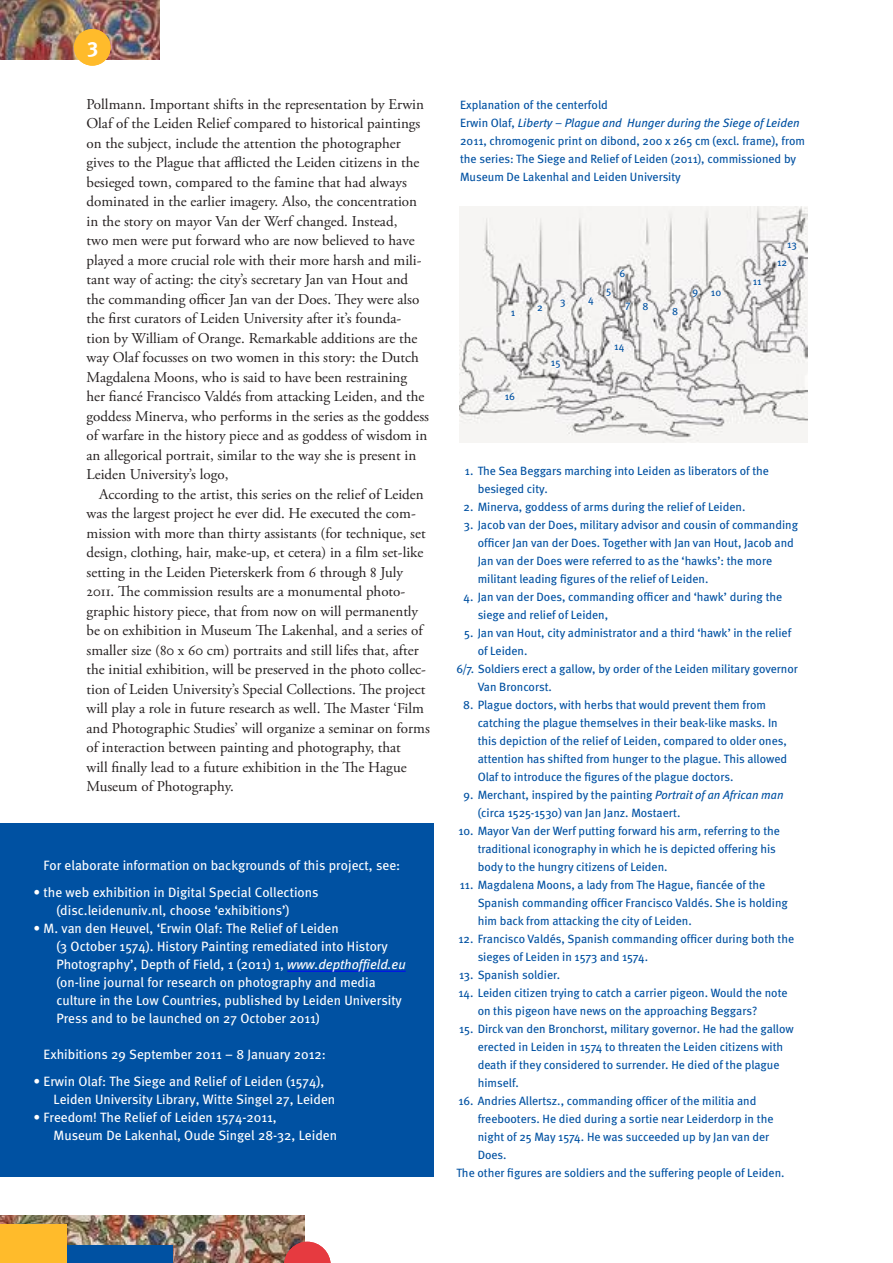
<style>
.page{position:relative;width:893px;height:1263px;background:#fff}
.page>*{position:absolute;margin:0;border:0;box-sizing:border-box;transform-origin:0 0}
.t1{font:700 21px "Meta";color:#fff}
.t2{font:15px/19.5px "Adobe Garamond Pro";color:#241f1f}
.t3{font:13.5px/18px "Meta";color:#fff}
.t4{font:12px/18px "Meta";color:#0051a2}
.t5{font:10.5px "Meta";color:#0051a2}
.s1{font-style:italic}
</style>
<div class="page">
<img style="left:0;top:1215px;width:304px;height:48px">
<div style="left:2px;top:1245px;width:171px;height:18px;background:#0051a2"></div>
<div style="left:0;top:1225px;width:67px;height:38px;background:#ffbb2b"></div>
<svg style="left:284px;top:1242px;width:47px;height:21px"></svg>
<img style="left:0;top:0;width:160px;height:60px">
<div style="left:74px;top:29px;width:37px;height:37px;background:#ffbb2b;border-radius:50%"></div>
<div style="left:0;top:823px;width:434px;height:354px;background:#0051a2"></div>
<hr style="left:287px;top:971px;width:119px;height:1px;background:#00f">
<img style="left:459px;top:207px;width:349px;height:235px">
<h1 class="t1" style="left:87px;top:33px;width:13px">3</h1>
<p class="t2" style="left:87px;top:95px;width:344px">Pollmann. Important shifts in the representation by Erwin Olaf of the Leiden Relief compared to historical paintings on the subject, include the attention the photographer gives to the Plague that afflicted the Leiden citizens in the besieged town, compared to the famine that had always dominated in the earlier imagery. Also, the concentration in the story on mayor Van der Werf changed. Instead,<br>two men were put forward who are now believed to have played a more crucial role with their more harsh and mili&shy;tant way of acting: the city’s secretary Jan van Hout and the commanding officer Jan van der Does. They were also the first curators of Leiden University after it’s founda-<br>tion by William of Orange. Remarkable additions are the way Olaf focusses on two women in this story: the Dutch Magdalena Moons, who is said to have been restraining her fiancé Francisco Valdés from attacking Leiden, and the goddess Minerva, who performs in the series as the goddess of warfare in the history piece and as goddess of wisdom in an allegorical portrait, similar to the way she is present in Leiden University’s logo,</p>
<p class="t2" style="left:87px;top:485px;width:345px;text-indent:13px">According to the artist, this series on the relief of Leiden was the largest project he ever did. He executed the com&shy;mission with more than thirty assistants (for technique, set design, clothing, hair, make-up, et cetera) in a film set-like setting in the Leiden Pieterskerk from 6 through 8 July 2011. The commission results are a monumental photo&shy;graphic history piece, that from now on will permanently be on exhibition in Museum The Lakenhal, and a series of smaller size (80 x 60 cm) portraits and still lifes that, after the initial exhibition, will be preserved in the photo collec&shy;tion of Leiden University’s Special Collections. The project will play a role in future research as well. The Master ‘Film and Photographic Studies’ will organize a seminar on forms of interaction between painting and photography, that<br>will finally lead to a future exhibition in the The Hague Museum of Photography.</p>
<p class="t3" style="left:44px;top:856px;width:358px">For elaborate information on backgrounds of this project, see:</p>
<p class="t3" style="left:34px;top:883px;width:286px;text-align:center">• the web exhibition in Digital Special Collections (disc.leidenuniv.nl, choose ‘exhibitions’)</p>
<p class="t3" style="left:56px;top:919px;width:351px;text-indent:-23px">• M. van den Heuvel, ‘Erwin Olaf: The Relief of Leiden<br>(3 October 1574). History Painting remediated into History Photography’, Depth of Field, 1 (2011) 1, <span class="s1">www.depthoffield.eu </span>(on-line journal for research on photography and media culture in the Low Countries, published by Leiden University Press and to be launched on 27 October 2011)</p>
<p class="t3" style="left:44px;top:1045px;width:284px">Exhibitions 29 September 2011 – 8 January 2012:</p>
<p class="t3" style="left:54px;top:1072px;width:283px;text-indent:-20px">• Erwin Olaf: The Siege and Relief of Leiden (1574),<br>Leiden University Library, Witte Singel 27, Leiden</p>
<p class="t3" style="left:54px;top:1108px;width:285px;text-indent:-20px">• Freedom! The Relief of Leiden 1574-2011,<br>Museum De Lakenhal, Oude Singel 28-32, Leiden</p>
<p class="t4" style="left:460px;top:95px;width:346px">Explanation of the centerfold<br>Erwin Olaf, <span class="s1">Liberty – Plague and Hunger during the Siege of Leiden </span>2011, chromogenic print on dibond, 200 x 265 cm (excl. frame), from the series: The Siege and Relief of Leiden (2011), commissioned by Museum De Lakenhal and Leiden University</p>
<p class="t5" style="left:787px;top:238px;width:11px">13</p>
<p class="t5" style="left:511px;top:306px;width:6px">1</p>
<p class="t5" style="left:505px;top:390px;width:12px">16</p>
<p class="t5" style="left:619px;top:266px;width:7px">6</p>
<p class="t5" style="left:606px;top:284px;width:7px">5</p>
<p class="t5" style="left:560px;top:294px;width:7px">3</p>
<p class="t5" style="left:588px;top:293px;width:7px">4</p>
<p class="t5" style="left:537px;top:300px;width:7px">2</p>
<p class="t5" style="left:625px;top:298px;width:7px">7</p>
<p class="t5" style="left:642px;top:299px;width:8px">8</p>
<p class="t5" style="left:551px;top:356px;width:11px">15</p>
<p class="t5" style="left:614px;top:340px;width:12px">14</p>
<p class="t5" style="left:672px;top:305px;width:8px">8</p>
<p class="t5" style="left:693px;top:286px;width:30px">9 10</p>
<p class="t5" style="left:753px;top:275px;width:10px">11</p>
<p class="t5" style="left:777px;top:256px;width:12px">12</p>
<p class="t4" style="left:478px;top:462px;width:293px;text-indent:-13px">1. The Sea Beggars marching into Leiden as liberators of the besieged city.</p>
<p class="t4" style="left:463px;top:498px;width:283px">2. Minerva, goddess of arms during the relief of Leiden.</p>
<p class="t4" style="left:478px;top:516px;width:322px;text-indent:-14px">3. Jacob van der Does, military advisor and cousin of commanding officer Jan van der Does. Together with Jan van Hout, Jacob and Jan van der Does were referred to as the ‘hawks’: the more militant leading figures of the relief of Leiden.</p>
<p class="t4" style="left:478px;top:588px;width:306px;text-indent:-14px">4. Jan van der Does, commanding officer and ‘hawk’ during the siege and relief of Leiden,</p>
<p class="t4" style="left:464px;top:624px;width:329px">5. Jan van Hout, city administrator and a third ‘hawk’ in the relief</p>
<p class="t4" style="left:478px;top:642px;width:51px">of Leiden.</p>
<p class="t4" style="left:456px;top:660px;width:343px">6/7. Soldiers erect a gallow, by order of the Leiden military governor</p>
<p class="t4" style="left:478px;top:678px;width:76px">Van Broncorst.</p>
<p class="t4" style="left:478px;top:696px;width:311px;text-indent:-14px">8. Plague doctors, with herbs that would prevent them from catching the plague themselves in their beak-like masks. In this depiction of the relief of Leiden, compared to older ones, attention has shifted from hunger to the plague. This allowed Olaf to introduce the figures of the plague doctors.</p>
<p class="t4" style="left:478px;top:786px;width:307px;text-indent:-14px">9. Merchant, inspired by the painting <span class="s1">Portrait of an African man </span>(circa 1525-1530) van Jan Janz. Mostaert.</p>
<p class="t4" style="left:478px;top:822px;width:304px;text-indent:-19px">10. Mayor Van der Werf putting forward his arm, referring to the traditional iconography in which he is depicted offering his body to the hungry citizens of Leiden.</p>
<p class="t4" style="left:478px;top:876px;width:312px;text-indent:-18px">11. Magdalena Moons, a lady from The Hague, fiancée of the<br>Spanish commanding officer Francisco Valdés. She is holding him back from attacking the city of Leiden.</p>
<p class="t4" style="left:478px;top:930px;width:318px;text-indent:-19px">12. Francisco Valdés, Spanish commanding officer during both the sieges of Leiden in 1573 and 1574.</p>
<p class="t4" style="left:459px;top:966px;width:103px">13. Spanish soldier.</p>
<p class="t4" style="left:478px;top:984px;width:311px;text-indent:-19px">14. Leiden citizen trying to catch a carrier pigeon. Would the note on this pigeon have news on the approaching Beggars?</p>
<p class="t4" style="left:478px;top:1020px;width:318px;text-indent:-19px">15. Dirck van den Bronchorst, military governor. He had the gallow erected in Leiden in 1574 to threaten the Leiden citizens with death if they considered to surrender. He died of the plague himself.</p>
<p class="t4" style="left:458px;top:1092px;width:300px">16. Andries Allertsz., commanding officer of the militia and</p>
<p class="t4" style="left:478px;top:1110px;width:297px">freebooters. He died during a sortie near Leiderdorp in the</p>
<p class="t4" style="left:478px;top:1128px;width:293px">night of 25 May 1574. He was succeeded up by Jan van der</p>
<p class="t4" style="left:478px;top:1146px;width:30px">Does.</p>
<p class="t4" style="left:456px;top:1164px;width:330px">The other figures are soldiers and the suffering people of Leiden.</p>
</div>
